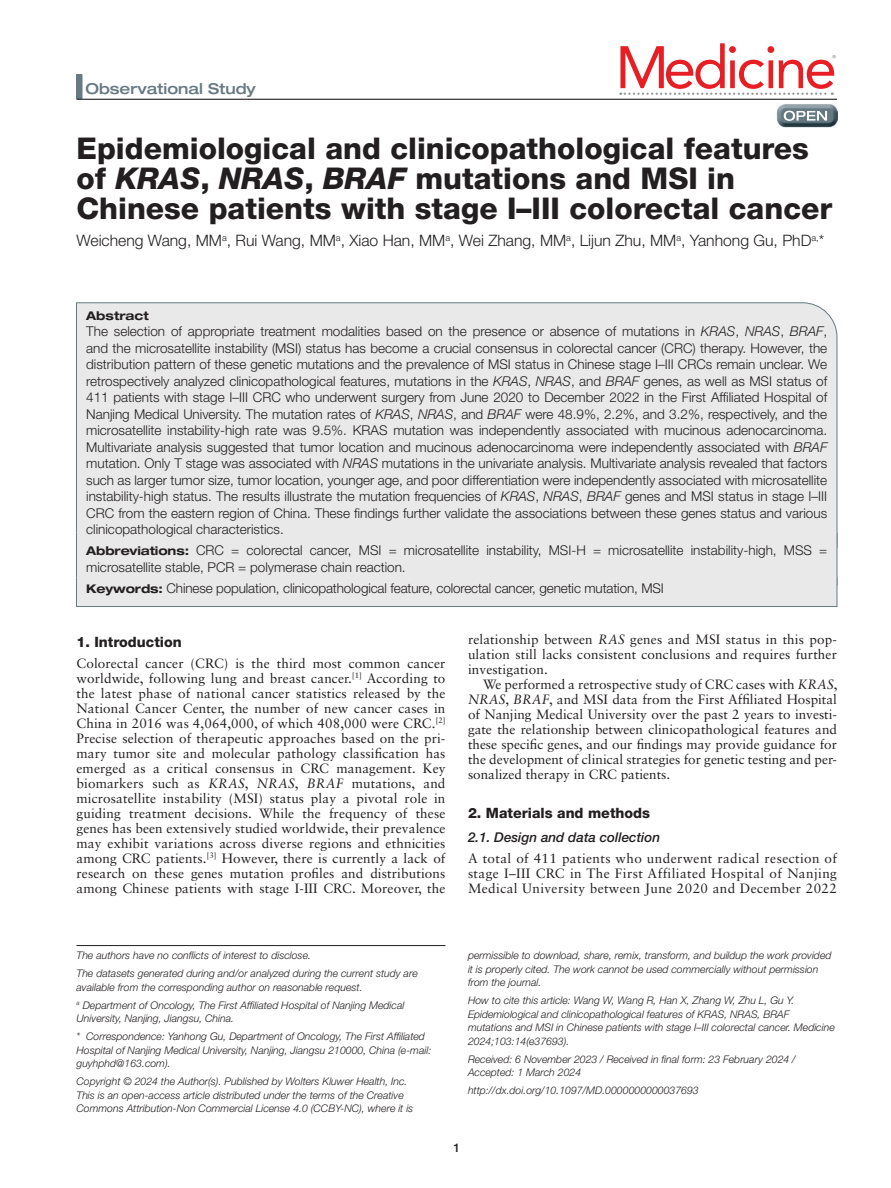
<style>
.page{position:relative;width:891px;height:1188px;background:#fff}
.page>*{position:absolute;margin:0;border:0;box-sizing:border-box;transform-origin:0 0}
.t1{font:59.4px "Avenir";letter-spacing:-.06em;color:#e71e24}
.t2{font:800 30px/30px "Helvetica Neue LT Std";color:#231f20}
.t3{font:300 15.75px "Helvetica Neue LT Std";color:#231f20}
.t4{font:500 expanded 15px "Helvetica Neue LT Std";color:#667981}
.t5{font:800 14.25px "Helvetica Neue LT Std";color:#231f20}
.t6{font:300 13.5px/16.5px "Helvetica Neue LT Std";color:#231f20;text-align:justify}
.t7{font:13.5px/15px "Sabon LT Std";letter-spacing:.01em;color:#231f20;text-align:justify}
.t8{font:italic 500 13.5px "Helvetica Neue LT Std";color:#231f20}
.t9{font:700 expanded 12px "Helvetica Neue LT Std";color:#231f20}
.t10{font:500 12px "Helvetica Neue LT Std";color:#231f20}
.t11{font:italic 300 10.5px/13.5px "Helvetica Neue LT Std";color:#231f20}
.t12{font:500 10.35px "Akzidenz Grotesk BE";color:#909295}
.s1{font-style:italic}
.s2{font-weight:700;font-stretch:expanded;font-size:12px}
</style>
<div class="page">
<div style="left:76px;top:74px;width:6px;height:25px;background:#677981"></div>
<hr style="left:76px;top:99px;width:761px;height:1px;background:#231f20">
<img style="left:776px;top:104px;width:61px;height:24px">
<svg style="left:784px;top:111px;width:43px;height:10px"></svg>
<svg style="left:620px;top:93px;width:213px;height:2px"></svg>
<div style="left:76px;top:302px;width:762px;height:246px;background:#e9e9e9"></div>
<div style="left:76px;top:532px;width:761px;height:54px;background:#e9e9e9"></div>
<div style="left:76px;top:577px;width:761px;height:30px;background:#e9e9e9"></div>
<div style="left:76px;top:577px;width:761px;height:30px;border:1px solid #677981"></div>
<hr style="left:76px;top:945px;width:370px;height:1px;background:#231f20">
<p class="t4" style="left:86px;top:80px;width:172px">Observational Study</p>
<h1 class="t1" style="left:615px;top:33px;width:223px">Medicine</h1>
<p class="t12" style="left:832px;top:52px;width:6px">®</p>
<h2 class="t2" style="left:76px;top:134px;width:757px">Epidemiological and clinicopathological features of <span class="s1">KRAS</span>, <span class="s1">NRAS</span>, <span class="s1">BRAF</span> mutations and MSI in<br>Chinese patients with stage I–III colorectal cancer</h2>
<p class="t3" style="left:76px;top:231px;width:749px">Weicheng Wang, MM<sup>a</sup>, Rui Wang, MM<sup>a</sup>, Xiao Han, MM<sup>a</sup>, Wei Zhang, MM<sup>a</sup>, Lijun Zhu, MM<sup>a</sup>, Yanhong Gu, PhD<sup>a,</sup>*</p>
<p class="t9" style="left:86px;top:308px;width:64px">Abstract</p>
<p class="t6" style="left:86px;top:323px;width:743px">The selection of appropriate treatment modalities based on the presence or absence of mutations in <span class="s1">KRAS</span>, <span class="s1">NRAS</span>, <span class="s1">BRAF</span>, and the microsatellite instability (MSI) status has become a crucial consensus in colorectal cancer (CRC) therapy. However, the distribution pattern of these genetic mutations and the prevalence of MSI status in Chinese stage I–III CRCs remain unclear. We retrospectively analyzed clinicopathological features, mutations in the <span class="s1">KRAS</span>, <span class="s1">NRAS</span>, and <span class="s1">BRAF</span> genes, as well as MSI status of 411 patients with stage I–III CRC who underwent surgery from June 2020 to December 2022 in the First Affiliated Hospital of Nanjing Medical University. The mutation rates of <span class="s1">KRAS</span>, <span class="s1">NRAS</span>, and <span class="s1">BRAF</span> were 48.9%, 2.2%, and 3.2%, respectively, and the microsatellite instability-high rate was 9.5%. KRAS mutation was independently associated with mucinous adenocarcinoma.<br>Multivariate analysis suggested that tumor location and mucinous adenocarcinoma were independently associated with <span class="s1">BRAF </span>mutation. Only T stage was associated with <span class="s1">NRAS</span> mutations in the univariate analysis. Multivariate analysis revealed that factors such as larger tumor size, tumor location, younger age, and poor differentiation were independently associated with microsatellite instability-high status. The results illustrate the mutation frequencies of <span class="s1">KRAS</span>, <span class="s1">NRAS</span>, <span class="s1">BRAF</span> genes and MSI status in stage I–III CRC from the eastern region of China. These findings further validate the associations between these genes status and various clinicopathological characteristics.</p>
<p class="t6" style="left:86px;top:542px;width:743px"><span class="s2">Abbreviations:</span> CRC = colorectal cancer, MSI = microsatellite instability, MSI-H = microsatellite instability-high, MSS = microsatellite stable, PCR = polymerase chain reaction.</p>
<p class="t6" style="left:86px;top:580px;width:579px"><span class="s2">Keywords:</span> Chinese population, clinicopathological feature, colorectal cancer, genetic mutation, MSI</p>
<p class="t5" style="left:76px;top:633px;width:107px">1. Introduction</p>
<p class="t7" style="left:76px;top:656px;width:371px">Colorectal cancer (CRC) is the third most common cancer worldwide, following lung and breast cancer.<sup>[1]</sup> According to the latest phase of national cancer statistics released by the National Cancer Center, the number of new cancer cases in China in 2016 was 4,064,000, of which 408,000 were CRC.<sup>[2] </sup>Precise selection of therapeutic approaches based on the pri&shy;mary tumor site and molecular pathology classification has emerged as a critical consensus in CRC management. Key biomarkers such as <span class="s1">KRAS</span>, <span class="s1">NRAS</span>, <span class="s1">BRAF</span> mutations, and microsatellite instability (MSI) status play a pivotal role in guiding treatment decisions. While the frequency of these genes has been extensively studied worldwide, their prevalence may exhibit variations across diverse regions and ethnicities among CRC patients.<sup>[3]</sup> However, there is currently a lack of research on these genes mutation profiles and distributions among Chinese patients with stage I-III CRC. Moreover, the</p>
<p class="t7" style="left:468px;top:632px;width:371px">relationship between <span class="s1">RAS</span> genes and MSI status in this pop&shy;ulation still lacks consistent conclusions and requires further investigation.</p>
<p class="t7" style="left:468px;top:677px;width:371px;text-indent:15px">We performed a retrospective study of CRC cases with <span class="s1">KRAS</span>, <span class="s1">NRAS</span>, <span class="s1">BRAF</span>, and MSI data from the First Affiliated Hospital of Nanjing Medical University over the past 2 years to investi&shy;gate the relationship between clinicopathological features and these specific genes, and our findings may provide guidance for the development of clinical strategies for genetic testing and per&shy;sonalized therapy in CRC patients.</p>
<p class="t5" style="left:468px;top:804px;width:184px">2. Materials and methods</p>
<p class="t8" style="left:468px;top:829px;width:194px">2.1. Design and data collection</p>
<p class="t7" style="left:468px;top:851px;width:371px">A total of 411 patients who underwent radical resection of stage I–III CRC in The First Affiliated Hospital of Nanjing Medical University between June 2020 and December 2022</p>
<p class="t11" style="left:76px;top:947px;width:343px;line-height:18px">The authors have no conflicts of interest to disclose.<br>The datasets generated during and/or analyzed during the current study are</p>
<p class="t11" style="left:76px;top:978px;width:329px;line-height:18px">available from the corresponding author on reasonable request.<br><sup>a</sup> Department of Oncology, The First Affiliated Hospital of Nanjing Medical</p>
<p class="t11" style="left:77px;top:1010px;width:350px;line-height:18px">University, Nanjing, Jiangsu, China.<br>* Correspondence: Yanhong Gu, Department of Oncology, The First Affiliated</p>
<p class="t11" style="left:77px;top:1043px;width:356px">Hospital of Nanjing Medical University, Nanjing, Jiangsu 210000, China (e-mail: guyhphd@163.com).</p>
<p class="t11" style="left:77px;top:1075px;width:338px">Copyright © 2024 the Author(s). Published by Wolters Kluwer Health, Inc.<br>This is an open-access article distributed under the terms of the Creative<br>Commons Attribution-Non Commercial License 4.0 (CCBY-NC), where it is</p>
<p class="t11" style="left:468px;top:949px;width:365px">permissible to download, share, remix, transform, and buildup the work provided it is properly cited. The work cannot be used commercially without permission from the journal.</p>
<p class="t11" style="left:468px;top:994px;width:368px">How to cite this article: Wang W, Wang R, Han X, Zhang W, Zhu L, Gu Y.<br>Epidemiological and clinicopathological features of KRAS, NRAS, BRAF mutations and MSI in Chinese patients with stage I–III colorectal cancer. Medicine 2024;103:14(e37693).</p>
<p class="t11" style="left:468px;top:1052px;width:329px">Received: 6 November 2023 / Received in final form: 23 February 2024 /<br>Accepted: 1 March 2024</p>
<p class="t11" style="left:468px;top:1084px;width:232px">http://dx.doi.org/10.1097/MD.0000000000037693</p>
<p class="t10" style="left:453px;top:1140px;width:8px">1</p>
</div>
